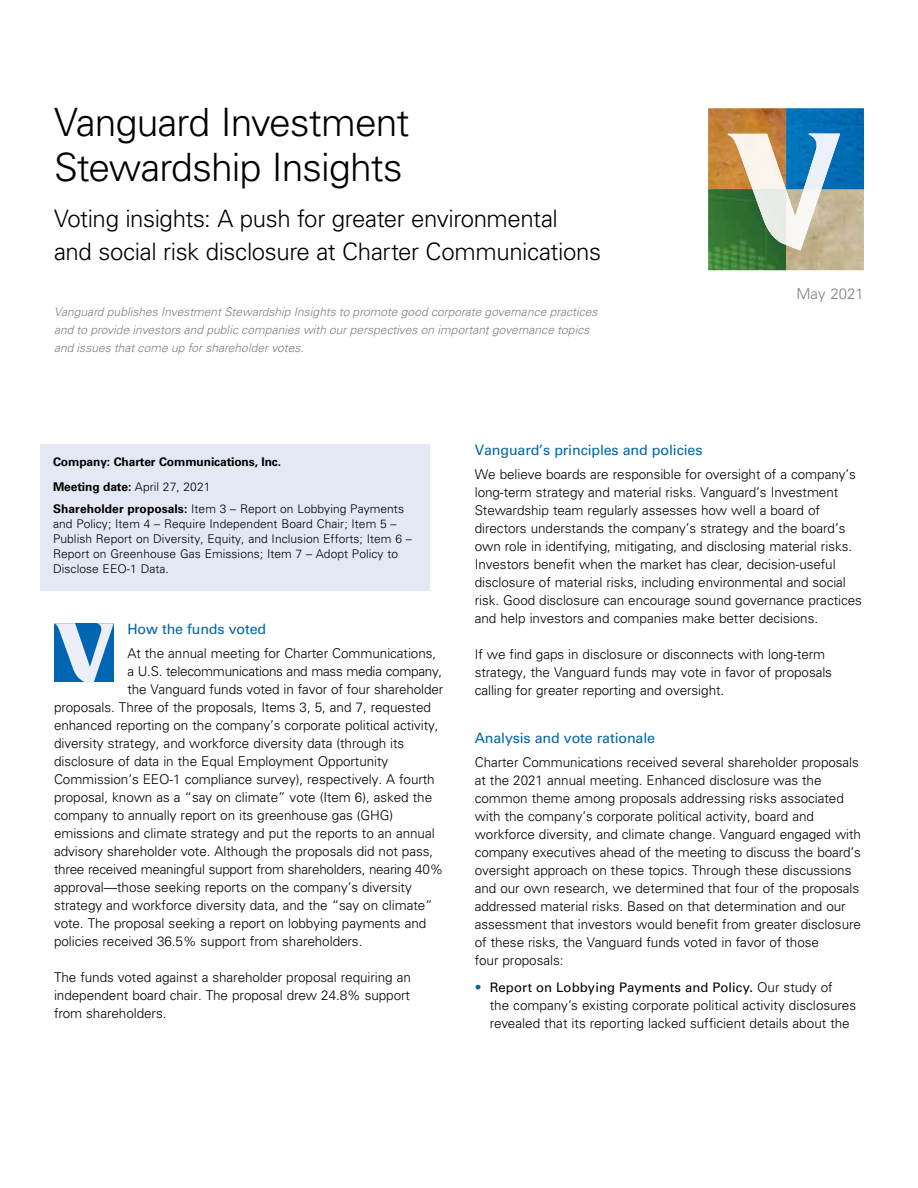
<style>
.page{position:relative;width:918px;height:1188px;background:#fff}
.page>*{position:absolute;margin:0;border:0;box-sizing:border-box;transform-origin:0 0}
.t1{font:300 39px/45px "Univers LT Std";letter-spacing:-.02em;color:#000}
.Subtitle{font:300 24px/33px "Univers LT Std";letter-spacing:-.015em;color:#000}
.B_head_black{font:300 15px "Univers LT Std";letter-spacing:.005em;color:#7e8083}
.Strategy_risk_head{font:14.25px "Univers LT Std";letter-spacing:-.01em;color:#0065a4}
.Body{font:300 13.5px/18px "Univers LT Std";letter-spacing:-.005em;color:#000}
.Body_before_bullet{font:300 13.5px/18px "Univers LT Std";letter-spacing:-.005em;color:#000}
.t2{font:13.2px "Univers LT Std";letter-spacing:.01em;color:#000}
.A_head_red_9_5_12{font:300 12px/15px "Univers LT Std";letter-spacing:.005em;color:#000}
.Intro_paragraph{font:italic 300 12px/18px "Univers LT Std";letter-spacing:.005em;color:#7e8083}
.A_head_red_9_5_12-2{font:700 12px "Univers LT Std";letter-spacing:-.01em;color:#000}
.s1{font-weight:300}
.s2{font-weight:700}
.s3{font-weight:300;font-size:13.5px;color:#0065a4}
.s4{font-weight:300;font-size:13.5px}
</style>
<div class="page">
<img style="left:708px;top:108px;width:156px;height:162px">
<img style="left:786px;top:189px;width:35px;height:62px">
<img style="left:728px;top:134px;width:58px;height:55px">
<img style="left:804px;top:134px;width:36px;height:55px">
<img style="left:753px;top:189px;width:33px;height:56px">
<div style="left:40px;top:444px;width:389px;height:146px;background:#e4e8f5"></div>
<svg style="left:54px;top:623px;width:60px;height:59px;background:#65a0d0"></svg>
<p class="t1" style="left:54px;top:100px;width:357px">Vanguard Investment<br>Stewardship Insights</p>
<p class="Subtitle" style="left:54px;top:202px;width:549px">Voting insights: A push for greater environmental and social risk disclosure at Charter Communications</p>
<p class="Intro_paragraph" style="left:54px;top:303px;width:545px">Vanguard publishes Investment Stewardship Insights to promote good corporate governance practices and to provide investors and public companies with our perspectives on important governance topics and issues that come up for shareholder votes.</p>
<h3 class="B_head_black" style="left:796px;top:285px;width:69px">May 2021</h3>
<h2 class="A_head_red_9_5_12-2" style="left:53px;top:455px;width:230px">Company: Charter Communications, Inc.</h2>
<h2 class="A_head_red_9_5_12-2" style="left:53px;top:480px;width:159px">Meeting date: <span class="s1">April 27, 2021</span></h2>
<h2 class="A_head_red_9_5_12" style="left:53px;top:501px;width:360px"><span class="s2">Shareholder proposals:</span> Item 3 – Report on Lobbying Payments and Policy; Item 4 – Require Independent Board Chair; Item 5 – Publish Report on Diversity, Equity, and Inclusion Efforts; Item 6 – Report on Greenhouse Gas Emissions; Item 7 – Adopt Policy to Disclose EEO-1 Data.</h2>
<p class="Strategy_risk_head" style="left:127px;top:621px;width:140px">How the funds voted</p>
<p class="Body" style="left:127px;top:645px;width:310px">At the annual meeting for Charter Communications,</p>
<p class="Body" style="left:127px;top:663px;width:316px">a U.S. telecommunications and mass media company,</p>
<p class="Body" style="left:127px;top:681px;width:317px">the Vanguard funds voted in favor of four shareholder</p>
<p class="Body" style="left:54px;top:699px;width:379px">proposals. Three of the proposals, Items 3, 5, and 7, requested</p>
<p class="Body" style="left:54px;top:717px;width:386px">enhanced reporting on the company’s corporate political activity,</p>
<p class="Body" style="left:54px;top:735px;width:352px">diversity strategy, and workforce diversity data (through its</p>
<p class="Body" style="left:54px;top:753px;width:336px">disclosure of data in the Equal Employment Opportunity</p>
<p class="Body" style="left:54px;top:771px;width:382px">Commission’s EEO-1 compliance survey), respectively. A fourth</p>
<p class="Body" style="left:54px;top:789px;width:380px">proposal, known as a “say on climate” vote (Item 6), asked the</p>
<p class="Body" style="left:54px;top:807px;width:341px">company to annually report on its greenhouse gas (GHG)</p>
<p class="Body" style="left:54px;top:825px;width:382px">emissions and climate strategy and put the reports to an annual</p>
<p class="Body" style="left:54px;top:843px;width:381px">advisory shareholder vote. Although the proposals did not pass,</p>
<p class="Body" style="left:54px;top:861px;width:391px">three received meaningful support from shareholders, nearing 40%</p>
<p class="Body" style="left:54px;top:879px;width:359px">approval—those seeking reports on the company’s diversity</p>
<p class="Body" style="left:54px;top:897px;width:380px">strategy and workforce diversity data, and the “say on climate”</p>
<p class="Body" style="left:54px;top:915px;width:374px">vote. The proposal seeking a report on lobbying payments and</p>
<p class="Body" style="left:54px;top:933px;width:310px">policies received 36.5% support from shareholders.</p>
<p class="Body" style="left:54px;top:969px;width:358px;text-align:justify">The funds voted against a shareholder proposal requiring an independent board chair. The proposal drew 24.8% support from shareholders.</p>
<p class="Strategy_risk_head" style="left:475px;top:441px;width:229px">Vanguard’s principles and policies</p>
<p class="Body" style="left:475px;top:465px;width:389px">We believe boards are responsible for oversight of a company’s long-term strategy and material risks. Vanguard’s Investment Stewardship team regularly assesses how well a board of directors understands the company’s strategy and the board’s own role in identifying, mitigating, and disclosing material risks.<br>Investors benefit when the market has clear, decision-useful disclosure of material risks, including environmental and social risk. Good disclosure can encourage sound governance practices and help investors and companies make better decisions.</p>
<p class="Body" style="left:475px;top:645px;width:359px">If we find gaps in disclosure or disconnects with long-term strategy, the Vanguard funds may vote in favor of proposals calling for greater reporting and oversight.</p>
<p class="Strategy_risk_head" style="left:475px;top:729px;width:182px">Analysis and vote rationale</p>
<p class="Body_before_bullet" style="left:475px;top:753px;width:388px">Charter Communications received several shareholder proposals at the 2021 annual meeting. Enhanced disclosure was the common theme among proposals addressing risks associated with the company’s corporate political activity, board and workforce diversity, and climate change. Vanguard engaged with company executives ahead of the meeting to discuss the board’s oversight approach on these topics. Through these discussions and our own research, we determined that four of the proposals addressed material risks. Based on that determination and our assessment that investors would benefit from greater disclosure of these risks, the Vanguard funds voted in favor of those<br>four proposals:</p>
<p class="t2" style="left:475px;top:979px;width:359px"><span class="s3">•</span> Report on Lobbying Payments and Policy. <span class="s4">Our study of</span></p>
<p class="Body_before_bullet" style="left:490px;top:996px;width:368px">the company’s existing corporate political activity disclosures revealed that its reporting lacked sufficient details about the</p>
</div>
